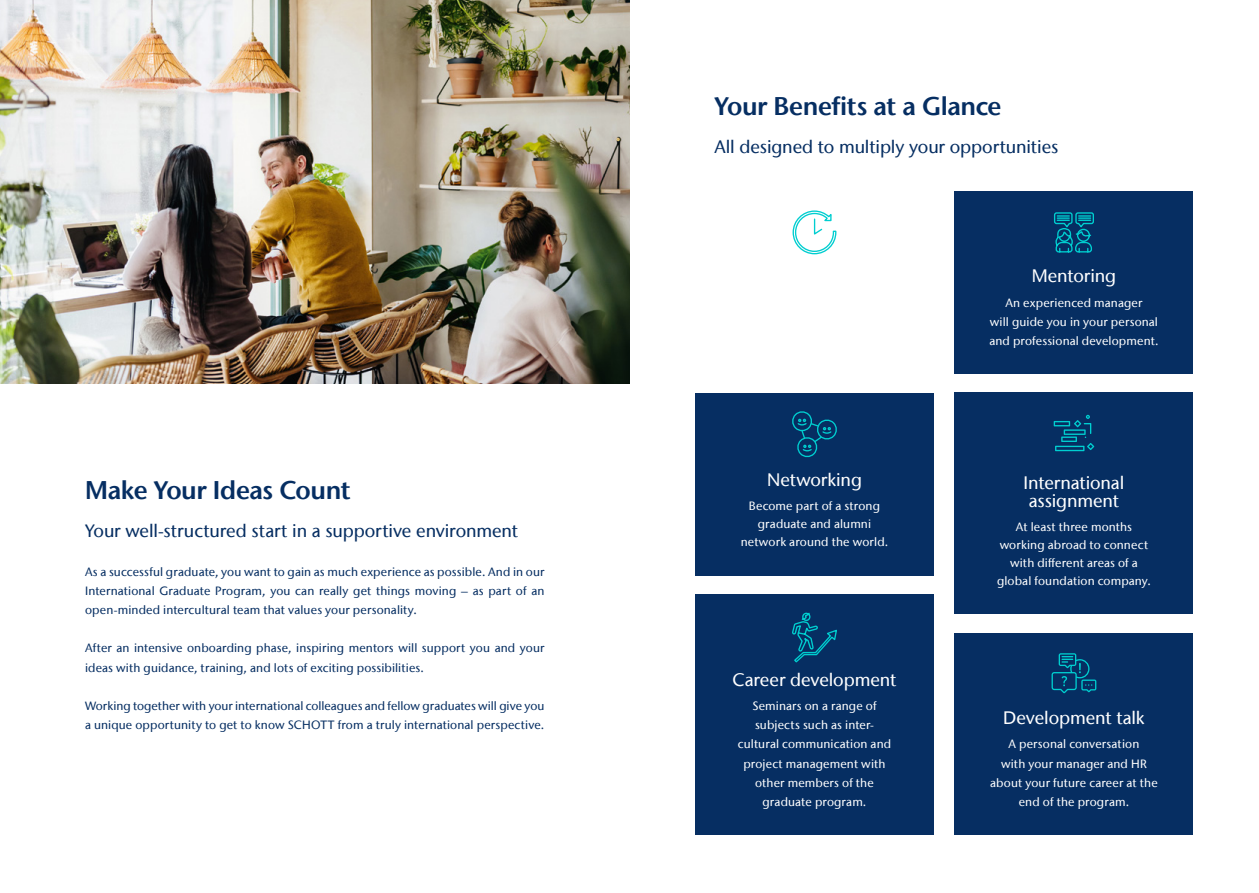
<style>
.page{position:relative;width:1259px;height:893px;background:#fff}
.page>*{position:absolute;margin:0;border:0;box-sizing:border-box;transform-origin:0 0}
.t1{font:600 25.5px "Stone Sans IIITC Com";letter-spacing:-.02em;color:#062e62}
.t2{font:500 18px "Stone Sans IIITC Com";letter-spacing:-.005em;color:#062e62}
.t3{font:500 18px/18px "Stone Sans IIITC Com";letter-spacing:-.005em;color:#fff}
.t4{font:500 12px/19.2px "Stone Sans IIITC Com";letter-spacing:.005em;color:#062e62}
.t5{font:500 12px/19.2px "Stone Sans IIITC Com";letter-spacing:.01em;color:#fff;text-align:center}
</style>
<div class="page">
<div style="left:695px;top:392px;width:238px;height:183px;background:#062e62"></div>
<div style="left:955px;top:392px;width:238px;height:222px;background:#062e62"></div>
<img style="left:0;top:0;width:629px;height:383px">
<div style="left:695px;top:595px;width:238px;height:240px;background:#062e62"></div>
<div style="left:955px;top:633px;width:238px;height:202px;background:#062e62"></div>
<div style="left:955px;top:191px;width:238px;height:183px;background:#062e62"></div>
<svg style="left:1051px;top:653px;width:45px;height:40px"></svg>
<svg style="left:1053px;top:415px;width:41px;height:36px"></svg>
<svg style="left:792px;top:210px;width:45px;height:45px"></svg>
<svg style="left:792px;top:411px;width:45px;height:46px"></svg>
<svg style="left:1054px;top:212px;width:40px;height:41px"></svg>
<svg style="left:792px;top:612px;width:45px;height:51px"></svg>
<h1 class="t1" style="left:85px;top:474px;width:267px">Make Your Ideas Count</h1>
<h2 class="t2" style="left:85px;top:520px;width:434px">Your well-structured start in a supportive environment</h2>
<p class="t4" style="left:85px;top:562px;width:461px;text-align:justify">As a successful graduate, you want to gain as much experience as possible. And in our International Graduate Program, you can really get things moving – as part of an open-minded intercultural team that values your personality.</p>
<p class="t4" style="left:85px;top:638px;width:461px">After an intensive onboarding phase, inspiring mentors will support you and your ideas with guidance, training, and lots of exciting possibilities.</p>
<p class="t4" style="left:85px;top:696px;width:461px">Working together with your international colleagues and fellow graduates will give you a unique opportunity to get to know SCHOTT from a truly international perspective.</p>
<h1 class="t1" style="left:714px;top:90px;width:288px">Your Benefits at a Glance</h1>
<h2 class="t2" style="left:714px;top:136px;width:345px">All designed to multiply your opportunities</h2>
<h2 class="t3" style="left:767px;top:471px;width:96px">Networking</h2>
<p class="t5" style="left:741px;top:497px;width:149px;line-height:18px">Become part of a strong graduate and alumni network around the world.</p>
<h2 class="t3" style="left:1031px;top:267px;width:86px">Mentoring</h2>
<p class="t5" style="left:989px;top:293px;width:171px">An experienced manager<br>will guide you in your personal and professional development.</p>
<h2 class="t3" style="left:1023px;top:473px;width:102px">International assignment</h2>
<p class="t5" style="left:997px;top:518px;width:155px;line-height:18px">At least three months working abroad to connect with different areas of a global foundation company.</p>
<h2 class="t3" style="left:732px;top:670px;width:165px">Career development</h2>
<p class="t5" style="left:738px;top:696px;width:155px">Seminars on a range of subjects such as inter&shy;cultural communication and project management with other members of the graduate program.</p>
<h2 class="t3" style="left:1003px;top:709px;width:143px">Development talk</h2>
<p class="t5" style="left:990px;top:734px;width:169px">A personal conversation<br>with your manager and HR about your future career at the end of the program.</p>
</div>
